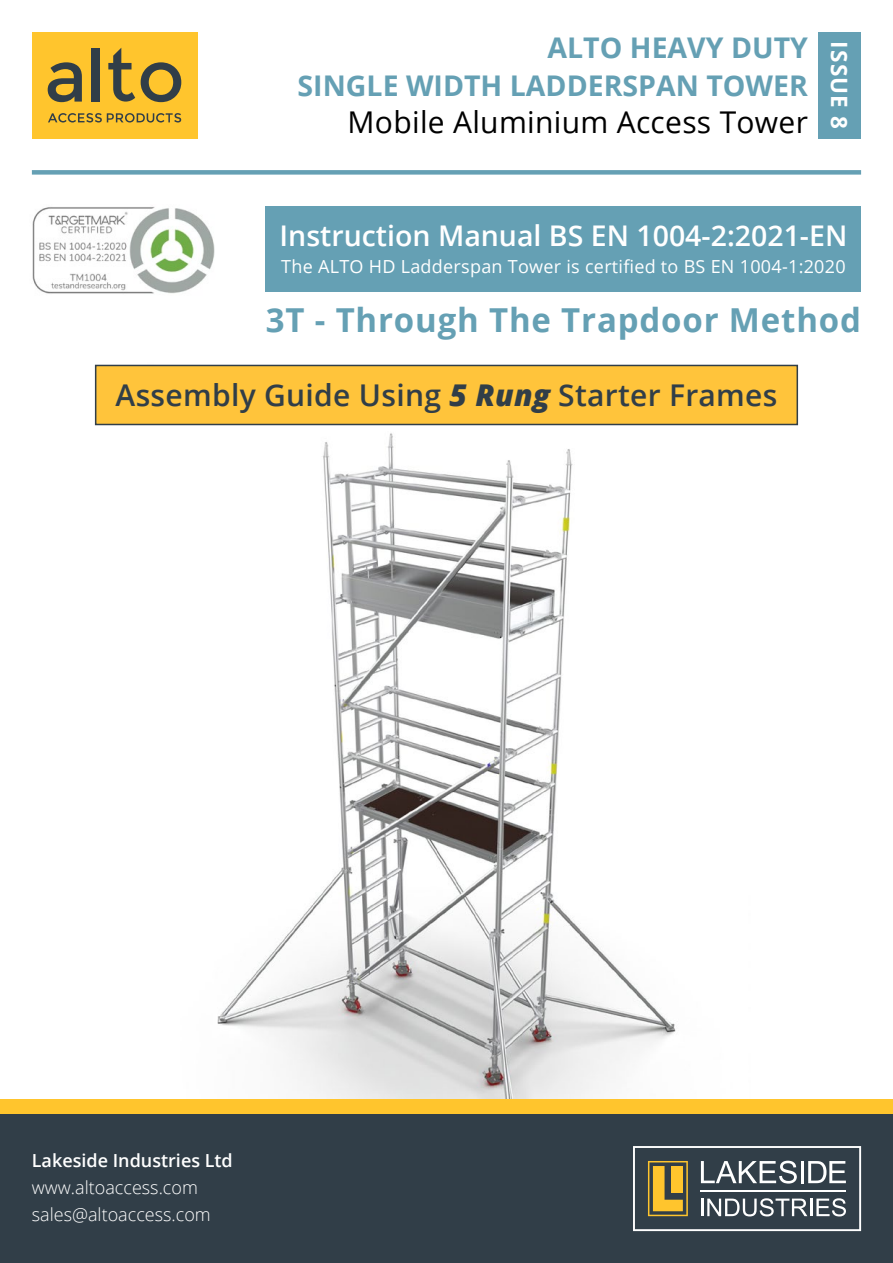
<style>
.page{position:relative;width:893px;height:1263px;background:#fff}
.page>*{position:absolute;margin:0;border:0;box-sizing:border-box;transform-origin:0 0}
.t1{font:700 33px "Open Sans";letter-spacing:.025em;color:#65a0b4}
.t2{font:600 30px "Open Sans";letter-spacing:.01em;color:#313e48}
.t3{font:30px "Open Sans";letter-spacing:.01em;color:#000}
.t4{font:700 28.5px/37.5px "Open Sans";color:#65a0b4;text-align:right}
.t5{font:600 28.5px "Open Sans";color:#fff}
.t6{font:700 22.5px "Open Sans";letter-spacing:.05em;color:#fff}
.t7{font:300 18px/27px "Open Sans";color:#fff}
.t8{font:18px "Open Sans";letter-spacing:.015em;color:#fff}
.s1{font-weight:800;font-style:italic}
.s2{font-weight:600}
</style>
<div class="page">
<div style="left:32px;top:32px;width:165px;height:106px;background:#ffc52d"></div>
<svg style="left:48px;top:62px;width:34px;height:40px"></svg>
<div style="left:91px;top:48px;width:8px;height:54px;background:#313e48"></div>
<svg style="left:108px;top:48px;width:27px;height:54px"></svg>
<svg style="left:141px;top:62px;width:40px;height:40px"></svg>
<svg style="left:48px;top:113px;width:133px;height:10px"></svg>
<div style="left:819px;top:32px;width:42px;height:106px;background:#65a0b4"></div>
<div style="left:32px;top:170px;width:829px;height:5px;background:#65a0b4"></div>
<img style="left:143px;top:364px;width:607px;height:735px">
<div style="left:266px;top:206px;width:595px;height:86px;background:#65a0b4"></div>
<div style="left:96px;top:365px;width:701px;height:59px;background:#ffc43b"></div>
<div style="left:95px;top:365px;width:703px;height:60px;border:2px solid #313e48"></div>
<div style="left:0;top:1114px;width:893px;height:149px;background:#313e48"></div>
<div style="left:0;top:1099px;width:893px;height:15px;background:#ffc52d"></div>
<svg style="left:633px;top:1146px;width:228px;height:85px"></svg>
<hr style="left:701px;top:1190px;width:145px;height:2px;background:#fff">
<img style="left:32px;top:207px;width:183px;height:87px">
<p class="t4" style="left:298px;top:29px;width:512px">ALTO HEAVY DUTY<br>SINGLE WIDTH LADDERSPAN TOWER</p>
<p class="t3" style="left:348px;top:102px;width:462px">Mobile Aluminium Access Tower</p>
<p class="t6" style="left:855px;top:41px;width:89px;rotate:90deg">ISSUE 8</p>
<p class="t5" style="left:280px;top:216px;width:569px">Instruction Manual BS EN 1004-2:2021-EN</p>
<p class="t8" style="left:281px;top:254px;width:566px">The ALTO HD Ladderspan Tower is certified to BS EN 1004-1:2020</p>
<p class="t1" style="left:266px;top:297px;width:597px">3T - Through The Trapdoor Method</p>
<p class="t2" style="left:116px;top:375px;width:663px">Assembly Guide Using <span class="s1">5 Rung</span> Starter Frames</p>
<p class="t7" style="left:32px;top:1147px;width:202px"><span class="s2">Lakeside Industries Ltd </span>www.altoaccess.com sales@altoaccess.com</p>
</div>
